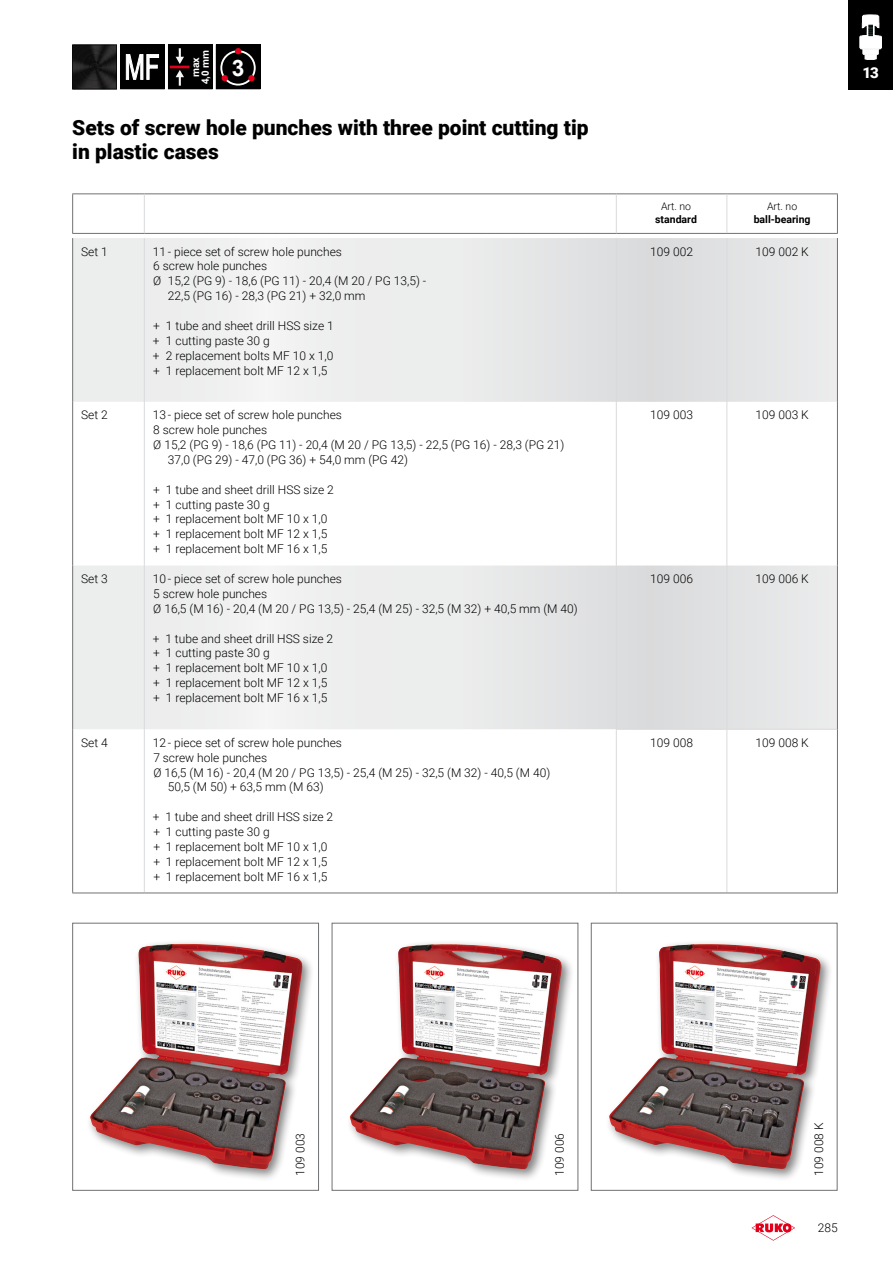
<style>
.page{position:relative;width:893px;height:1263px;background:#fff}
.page>*{position:absolute;margin:0;border:0;box-sizing:border-box;transform-origin:0 0}
.t1{font:700 22.65px "Arial";color:#fff}
.t2{font:900 21px/24px "Roboto";color:#000}
.t3{font:900 15px "Roboto";color:#fff}
.t4{font:300 12px/14.9px "Roboto";color:#000}
.t5{font:700 10.5px "Roboto";color:#000}
.t6{font:300 10.5px "Roboto";color:#000}
.t7{font:700 10.05px "Arial";color:#fff}
</style>
<div class="page">
<div style="left:848px;top:0;width:45px;height:89px;background:#000"></div>
<svg style="left:860px;top:15px;width:22px;height:45px"></svg>
<svg style="left:751px;top:1215px;width:44px;height:26px"></svg>
<div style="left:72px;top:923px;width:247px;height:268px;border:1px solid #707172"></div>
<div style="left:332px;top:923px;width:246px;height:268px;border:1px solid #707172"></div>
<div style="left:346px;top:939px;width:229px;height:243px;background:#000;opacity:.5"></div>
<img style="left:398px;top:944px;width:42px;height:115px">
<img style="left:89px;top:942px;width:219px;height:234px">
<img style="left:609px;top:942px;width:217px;height:234px">
<div style="left:591px;top:923px;width:246px;height:268px;border:1px solid #707172"></div>
<svg style="left:72px;top:45px;width:188px;height:44px;background:#292525"></svg>
<svg style="left:73px;top:238px;width:764px;height:491px"></svg>
<hr style="left:72px;top:193px;width:72px;height:1px;background:#707172">
<hr style="left:72px;top:194px;width:1px;height:39px;background:#707172">
<hr style="left:144px;top:193px;width:472px;height:1px;background:#707172">
<hr style="left:616px;top:193px;width:111px;height:1px;background:#707172">
<hr style="left:727px;top:193px;width:111px;height:1px;background:#707172">
<hr style="left:837px;top:194px;width:1px;height:39px;background:#707172">
<hr style="left:72px;top:233px;width:72px;height:1px;background:#707172">
<hr style="left:144px;top:233px;width:472px;height:1px;background:#707172">
<hr style="left:616px;top:233px;width:111px;height:1px;background:#707172">
<hr style="left:727px;top:233px;width:111px;height:1px;background:#707172">
<hr style="left:144px;top:194px;width:1px;height:39px;background:#d9dadb">
<hr style="left:616px;top:194px;width:1px;height:39px;background:#d9dadb">
<hr style="left:726px;top:194px;width:1px;height:39px;background:#d9dadb">
<hr style="left:72px;top:238px;width:1px;height:164px;background:#707172">
<hr style="left:837px;top:238px;width:1px;height:164px;background:#707172">
<hr style="left:72px;top:402px;width:1px;height:163px;background:#707172">
<hr style="left:837px;top:402px;width:1px;height:163px;background:#707172">
<hr style="left:72px;top:565px;width:1px;height:164px;background:#707172">
<hr style="left:837px;top:565px;width:1px;height:164px;background:#707172">
<hr style="left:72px;top:729px;width:1px;height:163px;background:#707172">
<hr style="left:837px;top:729px;width:1px;height:163px;background:#707172">
<hr style="left:144px;top:238px;width:1px;height:164px;background:#d9dadb">
<hr style="left:616px;top:238px;width:1px;height:164px;background:#d9dadb">
<hr style="left:726px;top:238px;width:1px;height:164px;background:#d9dadb">
<hr style="left:144px;top:402px;width:1px;height:163px;background:#d9dadb">
<hr style="left:616px;top:402px;width:1px;height:163px;background:#d9dadb">
<hr style="left:726px;top:402px;width:1px;height:163px;background:#d9dadb">
<hr style="left:144px;top:565px;width:1px;height:164px;background:#d9dadb">
<hr style="left:616px;top:565px;width:1px;height:164px;background:#d9dadb">
<hr style="left:726px;top:565px;width:1px;height:164px;background:#d9dadb">
<hr style="left:144px;top:729px;width:1px;height:163px;background:#d9dadb">
<hr style="left:616px;top:730px;width:1px;height:162px;background:#d9dadb">
<hr style="left:726px;top:730px;width:1px;height:162px;background:#d9dadb">
<hr style="left:72px;top:892px;width:72px;height:1px;background:#707172">
<hr style="left:144px;top:892px;width:472px;height:1px;background:#707172">
<hr style="left:616px;top:892px;width:111px;height:1px;background:#707172">
<hr style="left:727px;top:892px;width:111px;height:1px;background:#707172">
<hr style="left:616px;top:729px;width:111px;height:1px;background:#d9dadb">
<hr style="left:727px;top:729px;width:110px;height:1px;background:#d9dadb">
<p class="t7" style="left:198px;top:84px;width:36px;rotate:-90deg">4,0 mm</p>
<p class="t7" style="left:188px;top:77px;width:22px;rotate:-90deg">max</p>
<h1 class="t1" style="left:232px;top:52px;width:14px">3</h1>
<h2 class="t2" style="left:72px;top:115px;width:518px">Sets of screw hole punches with three point cutting tip in plastic cases</h2>
<p class="t4" style="left:81px;top:243px;width:28px">Set 1</p>
<p class="t4" style="left:153px;top:243px;width:191px">11 - piece set of screw hole punches</p>
<p class="t4" style="left:153px;top:258px;width:115px">6 screw hole punches</p>
<p class="t4" style="left:153px;top:273px;width:274px">Ø 15,2 (PG 9) - 18,6 (PG 11) - 20,4 (M 20 / PG 13,5) -</p>
<p class="t4" style="left:168px;top:288px;width:199px">22,5 (PG 16) - 28,3 (PG 21) + 32,0 mm</p>
<p class="t4" style="left:153px;top:318px;width:182px">+ 1 tube and sheet drill HSS size 1 + 1 cutting paste 30 g<br>+ 2 replacement bolts MF 10 x 1,0 + 1 replacement bolt MF 12 x 1,5</p>
<p class="t4" style="left:81px;top:407px;width:28px">Set 2</p>
<p class="t4" style="left:153px;top:407px;width:191px">13 - piece set of screw hole punches</p>
<p class="t4" style="left:153px;top:422px;width:115px">8 screw hole punches</p>
<p class="t4" style="left:153px;top:437px;width:413px">Ø 15,2 (PG 9) - 18,6 (PG 11) - 20,4 (M 20 / PG 13,5) - 22,5 (PG 16) - 28,3 (PG 21)</p>
<p class="t4" style="left:168px;top:452px;width:242px">37,0 (PG 29) - 47,0 (PG 36) + 54,0 mm (PG 42)</p>
<p class="t4" style="left:153px;top:482px;width:182px">+ 1 tube and sheet drill HSS size 2 + 1 cutting paste 30 g<br>+ 1 replacement bolt MF 10 x 1,0 + 1 replacement bolt MF 12 x 1,5 + 1 replacement bolt MF 16 x 1,5</p>
<p class="t4" style="left:81px;top:571px;width:28px">Set 3</p>
<p class="t4" style="left:153px;top:571px;width:426px">10 - piece set of screw hole punches<br>5 screw hole punches<br>Ø 16,5 (M 16) - 20,4 (M 20 / PG 13,5) - 25,4 (M 25) - 32,5 (M 32) + 40,5 mm (M 40)</p>
<p class="t4" style="left:153px;top:630px;width:182px">+ 1 tube and sheet drill HSS size 2 + 1 cutting paste 30 g<br>+ 1 replacement bolt MF 10 x 1,0 + 1 replacement bolt MF 12 x 1,5 + 1 replacement bolt MF 16 x 1,5</p>
<p class="t4" style="left:81px;top:735px;width:28px">Set 4</p>
<p class="t4" style="left:153px;top:735px;width:191px">12 - piece set of screw hole punches</p>
<p class="t4" style="left:153px;top:749px;width:115px">7 screw hole punches</p>
<p class="t4" style="left:153px;top:764px;width:398px">Ø 16,5 (M 16) - 20,4 (M 20 / PG 13,5) - 25,4 (M 25) - 32,5 (M 32) - 40,5 (M 40)</p>
<p class="t4" style="left:168px;top:779px;width:157px">50,5 (M 50) + 63,5 mm (M 63)</p>
<p class="t4" style="left:153px;top:809px;width:182px">+ 1 tube and sheet drill HSS size 2 + 1 cutting paste 30 g<br>+ 1 replacement bolt MF 10 x 1,0 + 1 replacement bolt MF 12 x 1,5 + 1 replacement bolt MF 16 x 1,5</p>
<p class="t6" style="left:661px;top:199px;width:32px">Art. no</p>
<p class="t5" style="left:655px;top:212px;width:43px">standard</p>
<p class="t6" style="left:767px;top:199px;width:32px">Art. no</p>
<p class="t5" style="left:754px;top:212px;width:58px">ball-bearing</p>
<p class="t4" style="left:650px;top:243px;width:44px">109 002</p>
<p class="t4" style="left:755px;top:243px;width:55px">109 002 K</p>
<p class="t3" style="left:862px;top:62px;width:18px">13</p>
<p class="t4" style="left:650px;top:407px;width:44px">109 003</p>
<p class="t4" style="left:755px;top:407px;width:55px">109 003 K</p>
<p class="t4" style="left:650px;top:571px;width:44px">109 006</p>
<p class="t4" style="left:755px;top:571px;width:55px">109 006 K</p>
<p class="t4" style="left:650px;top:734px;width:44px">109 008</p>
<p class="t4" style="left:755px;top:734px;width:55px">109 008 K</p>
<p class="t4" style="left:292px;top:1176px;width:44px;rotate:-90deg">109 003</p>
<p class="t4" style="left:552px;top:1176px;width:44px;rotate:-90deg">109 006</p>
<p class="t4" style="left:811px;top:1176px;width:55px;rotate:-90deg">109 008 K</p>
<p class="t4" style="left:818px;top:1220px;width:21px">285</p>
</div>
